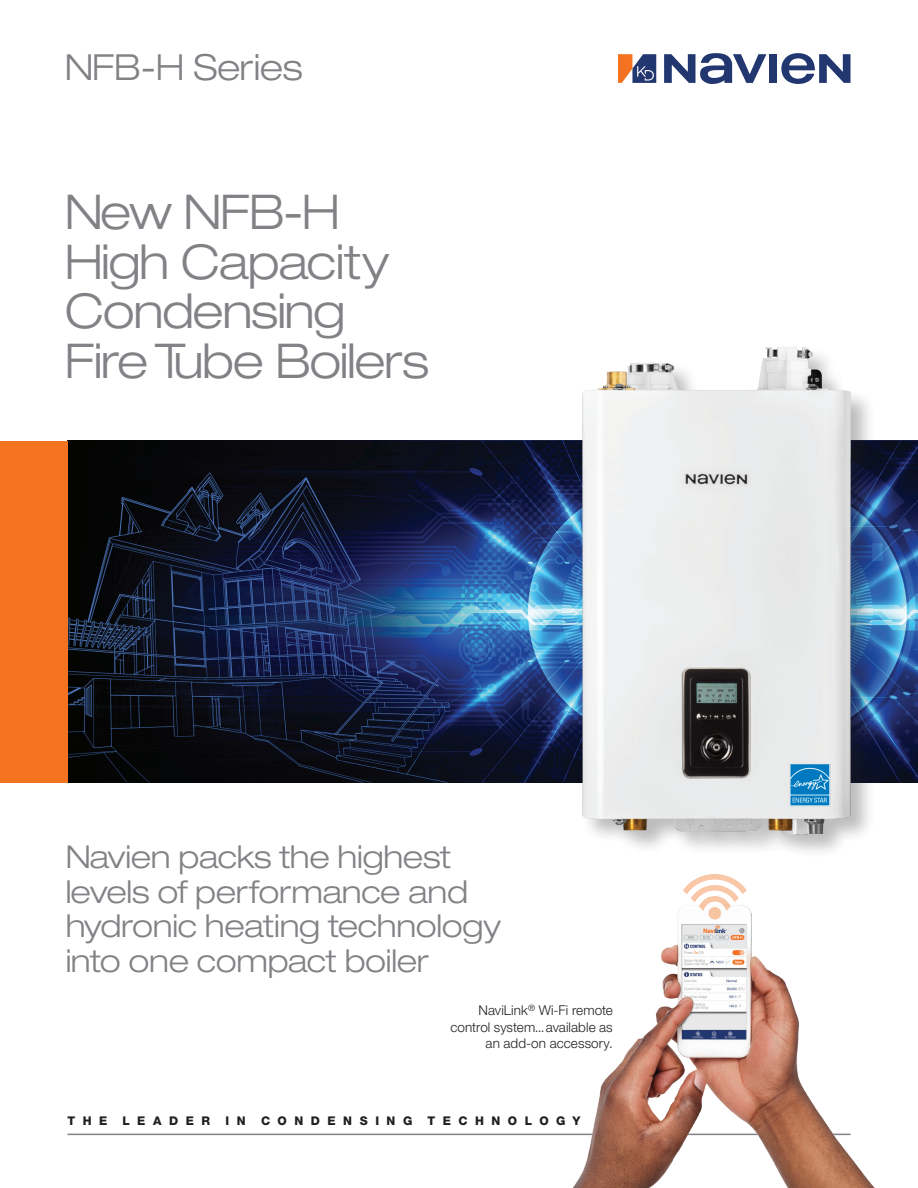
<style>
.page{position:relative;width:918px;height:1188px;background:#fff}
.page>*{position:absolute;margin:0;border:0;box-sizing:border-box;transform-origin:0 0}
.t1{font:300 expanded 48px/49.5px "Helvetica Neue LT Pro";letter-spacing:-.03em;color:#808285}
.t2{font:300 expanded 36px "Helvetica Neue LT Pro";letter-spacing:-.01em;color:#808285}
.t3{font:300 expanded 31.5px/34.5px "Helvetica Neue LT Pro";letter-spacing:-.01em;color:#808285}
.t4{font:300 13.5px/16.5px "Helvetica Neue LT Pro";letter-spacing:.005em;color:#231f20;text-align:right}
.t5{font:800 12px "Helvetica Neue LT Pro";letter-spacing:.625em;color:#231f20}
</style>
<div class="page">
<hr style="left:68px;top:1134px;width:782px;height:1px;background:#808285">
<svg style="left:618px;top:54px;width:38px;height:29px"></svg>
<div style="left:769px;top:54px;width:8px;height:29px;background:#223670"></div>
<svg style="left:664px;top:53px;width:102px;height:31px"></svg>
<svg style="left:781px;top:53px;width:70px;height:31px"></svg>
<img style="left:68px;top:441px;width:439px;height:342px">
<div style="left:0;top:441px;width:68px;height:342px;background:#f47321"></div>
<img style="left:514px;top:920px;width:361px;height:268px">
<img style="left:507px;top:347px;width:411px;height:573px">
<p class="t2" style="left:64px;top:45px;width:240px">NFB-H Series</p>
<h1 class="t1" style="left:64px;top:186px;width:366px">New NFB-H<br>High Capacity<br>Condensing<br>Fire Tube Boilers</h1>
<p class="t3" style="left:65px;top:839px;width:437px">Navien packs the highest levels of performance and hydronic heating technology into one compact boiler</p>
<p class="t4" style="left:450px;top:1002px;width:164px">NaviLink<sup>®</sup> Wi-Fi remote control system...available as an add-on accessory.</p>
<p class="t5" style="left:68px;top:1114px;width:41px">THE</p>
<p class="t5" style="left:123px;top:1114px;width:89px">LEADER</p>
<p class="t5" style="left:226px;top:1114px;width:22px">I N</p>
<p class="t5" style="left:261px;top:1114px;width:153px">CONDENSING</p>
<p class="t5" style="left:428px;top:1114px;width:154px">TECHNOLOGY</p>
</div>
